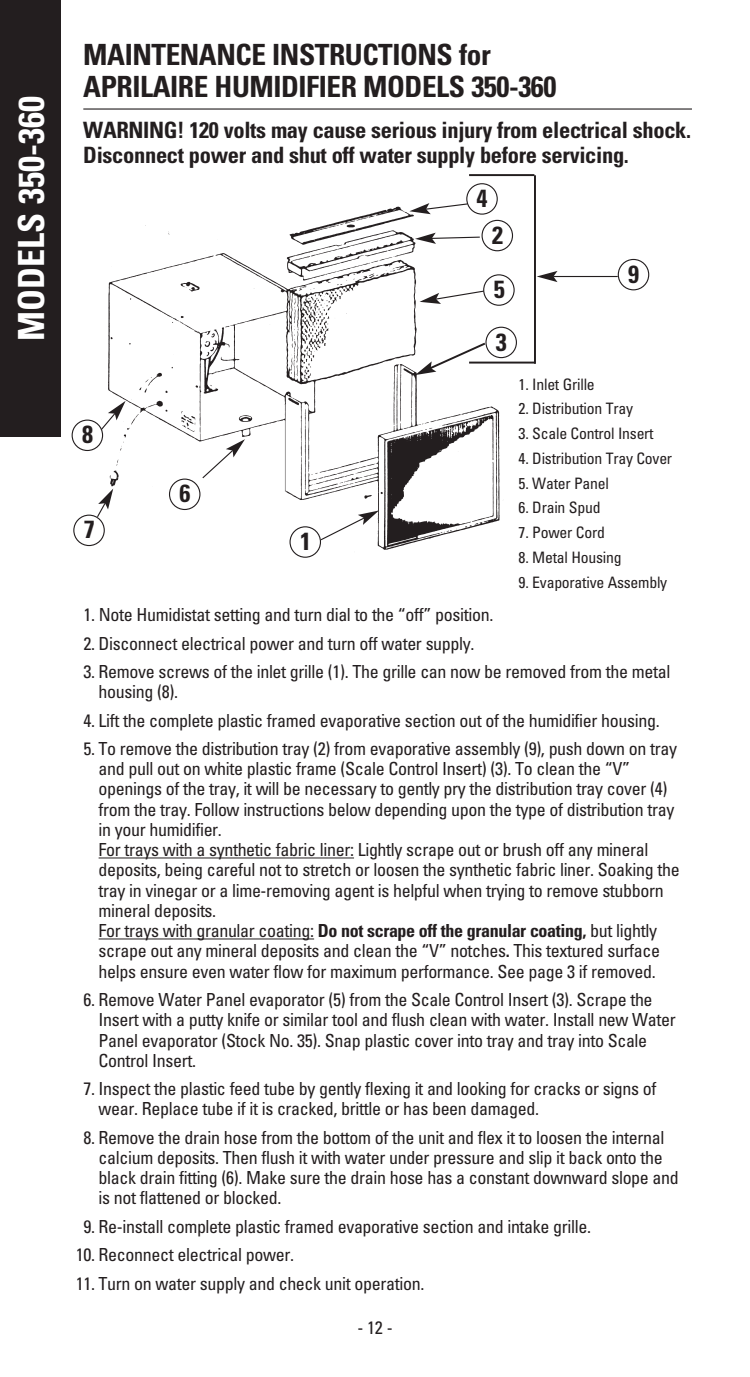
<style>
.page{position:relative;width:750px;height:1377px;background:#fff}
.page>*{position:absolute;margin:0;border:0;box-sizing:border-box;transform-origin:0 0}
.t1{font:700 condensed 36px "Univers";color:#fff}
.t2{font:700 condensed 29.25px/31.5px "Univers";letter-spacing:-.015em;color:#231e1f}
.t3{font:700 condensed 24.75px "Univers";color:#231e1f}
.t4{font:700 condensed 22.5px/24.8px "Univers";letter-spacing:-.015em;color:#231e1f}
.t5{font:condensed 18px/20.2px "Univers";letter-spacing:-.02em;color:#231e1f}
.t6{font:condensed 15.75px "Univers";letter-spacing:-.015em;color:#231e1f}
.s1{font-weight:700}
</style>
<div class="page">
<hr style="left:99px;top:858px;width:255px;height:1px;background:#231e1f">
<hr style="left:99px;top:939px;width:215px;height:1px;background:#231e1f">
<hr style="left:83px;top:108px;width:608px;height:2px;background:#231e1f">
<img style="left:100px;top:197px;width:406px;height:358px">
<div style="left:485px;top:327px;width:31px;height:31px;border:2px solid #231e1f;border-radius:50%"></div>
<div style="left:466px;top:183px;width:31px;height:32px;border:2px solid #231e1f;border-radius:50%"></div>
<div style="left:483px;top:274px;width:31px;height:32px;border:2px solid #231e1f;border-radius:50%"></div>
<div style="left:169px;top:479px;width:31px;height:31px;border:2px solid #231e1f;border-radius:50%"></div>
<div style="left:73px;top:515px;width:32px;height:31px;border:2px solid #231e1f;border-radius:50%"></div>
<div style="left:72px;top:420px;width:31px;height:31px;border:2px solid #231e1f;border-radius:50%"></div>
<div style="left:617px;top:259px;width:32px;height:31px;border:2px solid #231e1f;border-radius:50%"></div>
<div style="left:289px;top:526px;width:32px;height:32px;border:2px solid #231e1f;border-radius:50%"></div>
<div style="left:481px;top:220px;width:32px;height:31px;border:2px solid #231e1f;border-radius:50%"></div>
<svg style="left:319px;top:511px;width:60px;height:30px"></svg>
<svg style="left:409px;top:203px;width:59px;height:11px"></svg>
<svg style="left:415px;top:233px;width:65px;height:11px"></svg>
<svg style="left:419px;top:290px;width:66px;height:14px"></svg>
<hr style="left:469px;top:174px;width:65px;height:2px;background:#231e1f">
<hr style="left:533px;top:175px;width:2px;height:189px;background:#231e1f">
<hr style="left:469px;top:362px;width:65px;height:2px;background:#231e1f">
<hr style="left:553px;top:276px;width:64px;height:1px;background:#231e1f">
<svg style="left:537px;top:271px;width:20px;height:11px"></svg>
<svg style="left:100px;top:401px;width:26px;height:30px"></svg>
<svg style="left:96px;top:489px;width:17px;height:29px"></svg>
<svg style="left:201px;top:439px;width:44px;height:40px"></svg>
<svg style="left:415px;top:341px;width:72px;height:34px"></svg>
<div style="left:0;top:0;width:61px;height:436px;background:#231e1f"></div>
<h1 class="t1" style="left:18px;top:341px;width:246px;rotate:-90deg">MODELS 350-360</h1>
<h2 class="t2" style="left:83px;top:42px;width:474px">MAINTENANCE INSTRUCTIONS for<br>APRILAIRE HUMIDIFIER MODELS 350-360</h2>
<p class="t4" style="left:83px;top:120px;width:609px">WARNING! 120 volts may cause serious injury from electrical shock.<br>Disconnect power and shut off water supply before servicing.</p>
<h3 class="t3" style="left:476px;top:189px;width:12px">4</h3>
<h3 class="t3" style="left:82px;top:425px;width:12px">8</h3>
<h3 class="t3" style="left:84px;top:521px;width:12px">7</h3>
<h3 class="t3" style="left:179px;top:485px;width:12px">6</h3>
<h3 class="t3" style="left:300px;top:532px;width:12px">1</h3>
<h3 class="t3" style="left:492px;top:226px;width:12px">2</h3>
<h3 class="t3" style="left:493px;top:280px;width:12px">5</h3>
<h3 class="t3" style="left:628px;top:265px;width:12px">9</h3>
<h3 class="t3" style="left:495px;top:333px;width:12px">3</h3>
<p class="t6" style="left:518px;top:378px;width:78px">1. Inlet Grille</p>
<p class="t6" style="left:518px;top:403px;width:116px">2. Distribution Tray</p>
<p class="t6" style="left:518px;top:428px;width:136px">3. Scale Control Insert</p>
<p class="t6" style="left:518px;top:453px;width:155px">4. Distribution Tray Cover</p>
<p class="t6" style="left:518px;top:477px;width:92px">5. Water Panel</p>
<p class="t6" style="left:518px;top:502px;width:83px">6. Drain Spud</p>
<p class="t6" style="left:518px;top:527px;width:88px">7. Power Cord</p>
<p class="t6" style="left:518px;top:552px;width:104px">8. Metal Housing</p>
<p class="t6" style="left:518px;top:576px;width:150px">9. Evaporative Assembly</p>
<p class="t5" style="left:83px;top:606px;width:411px">1. Note Humidistat setting and turn dial to the “off” position.</p>
<p class="t5" style="left:83px;top:635px;width:392px">2. Disconnect electrical power and turn off water supply.</p>
<p class="t5" style="left:99px;top:663px;width:573px;text-indent:-15px">3. Remove screws of the inlet grille (1). The grille can now be removed from the metal housing (8).</p>
<p class="t5" style="left:83px;top:712px;width:577px">4. Lift the complete plastic framed evaporative section out of the humidifier housing.</p>
<p class="t5" style="left:99px;top:740px;width:582px;text-indent:-15px">5. To remove the distribution tray (2) from evaporative assembly (9), push down on tray and pull out on white plastic frame (Scale Control Insert) (3). To clean the “V” openings of the tray, it will be necessary to gently pry the distribution tray cover (4) from the tray. Follow instructions below depending upon the type of distribution tray in your humidifier.<br>For trays with a synthetic fabric liner: Lightly scrape out or brush off any mineral deposits, being careful not to stretch or loosen the synthetic fabric liner. Soaking the tray in vinegar or a lime-removing agent is helpful when trying to remove stubborn mineral deposits.<br>For trays with granular coating: <span class="s1">Do not scrape off the granular coating,</span> but lightly scrape out any mineral deposits and clean the “V” notches<span class="s1">.</span> This textured surface helps ensure even water flow for maximum performance. See page 3 if removed.</p>
<p class="t5" style="left:99px;top:991px;width:578px;text-indent:-15px">6. Remove Water Panel evaporator (5) from the Scale Control Insert (3). Scrape the Insert with a putty knife or similar tool and flush clean with water. Install new Water Panel evaporator (Stock No. 35). Snap plastic cover into tray and tray into Scale Control Insert.</p>
<p class="t5" style="left:99px;top:1080px;width:559px;text-indent:-15px">7. Inspect the plastic feed tube by gently flexing it and looking for cracks or signs of wear. Replace tube if it is cracked, brittle or has been damaged.</p>
<p class="t5" style="left:99px;top:1129px;width:581px;text-indent:-15px">8. Remove the drain hose from the bottom of the unit and flex it to loosen the internal calcium deposits. Then flush it with water under pressure and slip it back onto the black drain fitting (6). Make sure the drain hose has a constant downward slope and is not flattened or blocked.</p>
<p class="t5" style="left:83px;top:1218px;width:509px">9. Re-install complete plastic framed evaporative section and intake grille.</p>
<p class="t5" style="left:76px;top:1246px;width:220px">10. Reconnect electrical power.</p>
<p class="t5" style="left:76px;top:1275px;width:350px">11. Turn on water supply and check unit operation.</p>
<p class="t5" style="left:357px;top:1319px;width:37px">- 12 -</p>
</div>
